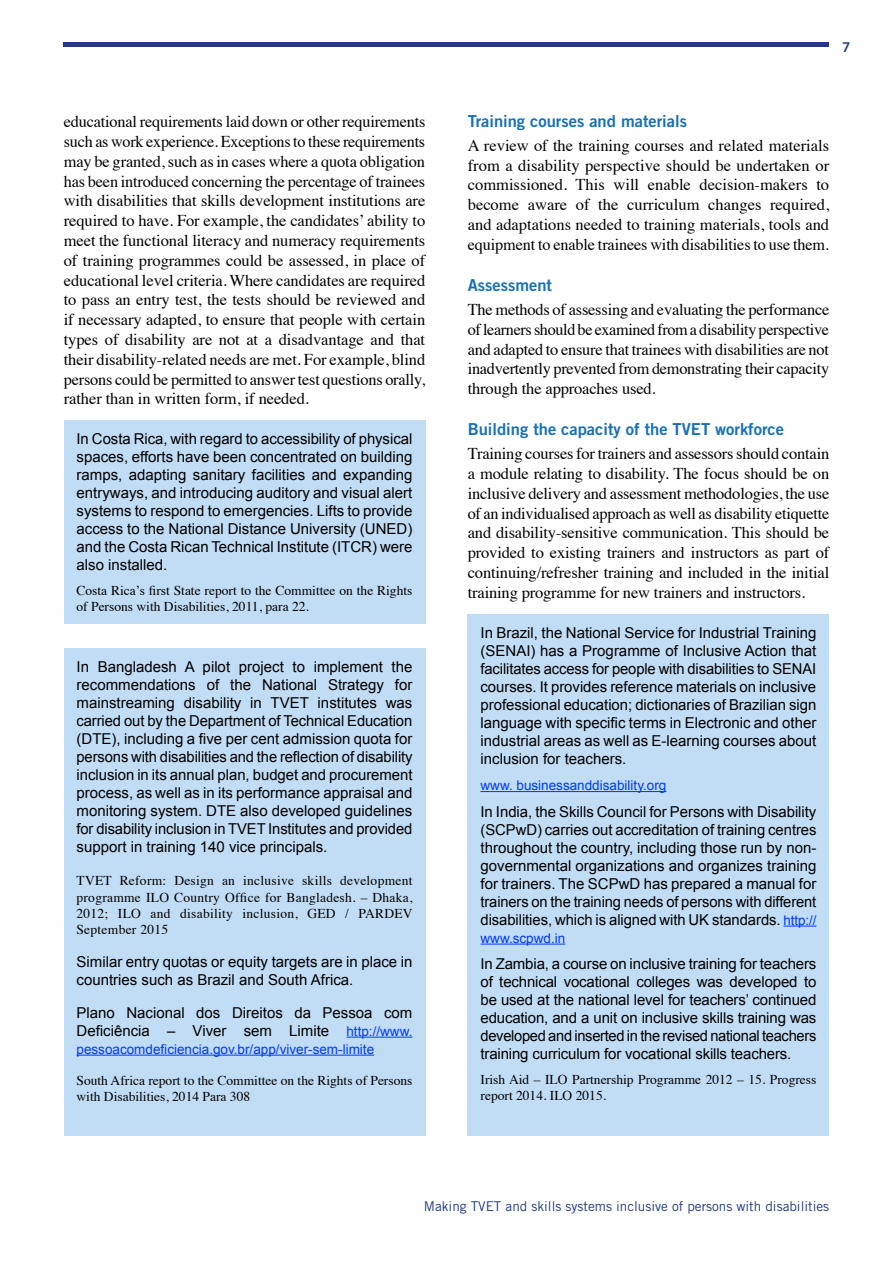
<style>
.page{position:relative;width:893px;height:1263px;background:#fff}
.page>*{position:absolute;margin:0;border:0;box-sizing:border-box;transform-origin:0 0}
.t1{font:16.5px/19.8px "Times";letter-spacing:-.01em;color:#000;text-align:justify}
.t2{font:16.5px "Trade Gothic LT Std Bd 2";color:#1770b8}
.t3{font:15px/18px "Arial";color:#000;text-align:justify}
.t4{font:13.5px/16.2px "Times";color:#000}
.t5{font:13.5px "Arial";color:#0039ff}
.t6{font:13.5px "Trade Gothic LT Std";color:#243a81}
.t7{font:13.5px "Trade Gothic LT Std Bd 2";color:#243a81}
.s1{font-size:13.5px;color:#0039ff}
</style>
<div class="page">
<hr style="left:64px;top:43px;width:765px;height:4px;background:#243a81">
<div style="left:64px;top:420px;width:361px;height:204px;background:#c1dcf5"></div>
<div style="left:64px;top:648px;width:361px;height:487px;background:#c1dcf5"></div>
<hr style="left:346px;top:1037px;width:66px;height:1px;background:#0039ff">
<hr style="left:77px;top:1055px;width:297px;height:1px;background:#0039ff">
<div style="left:468px;top:614px;width:361px;height:521px;background:#c1dcf5"></div>
<hr style="left:480px;top:791px;width:186px;height:1px;background:#0039ff">
<hr style="left:783px;top:925px;width:33px;height:1px;background:#0039ff">
<hr style="left:480px;top:943px;width:85px;height:1px;background:#0039ff">
<p class="t1" style="left:64px;top:110px;width:363px">educational requirements laid down or other requirements such as work experience. Exceptions to these requirements may be granted, such as in cases where a quota obligation has been introduced concerning the percentage of trainees with disabilities that skills development institutions are required to have. For example, the candidates’ ability to meet the functional literacy and numeracy requirements of training programmes could be assessed, in place of educational level criteria. Where candidates are required to pass an entry test, the tests should be reviewed and if necessary adapted, to ensure that people with certain types of disability are not at a disadvantage and that their disability-related needs are met. For example, blind persons could be permitted to answer test questions orally, rather than in written form, if needed.</p>
<p class="t3" style="left:77px;top:430px;width:337px">In Costa Rica, with regard to accessibility of physical spaces, efforts have been concentrated on building ramps, adapting sanitary facilities and expanding entryways, and introducing auditory and visual alert systems to respond to emergencies. Lifts to provide access to the National Distance University (UNED) and the Costa Rican Technical Institute (ITCR) were also installed.</p>
<p class="t4" style="left:77px;top:581px;width:337px">Costa Rica’s first State report to the Committee on the Rights of Persons with Disabilities, 2011, para 22.</p>
<p class="t3" style="left:77px;top:658px;width:338px">In Bangladesh A pilot project to implement the recommendations of the National Strategy for mainstreaming disability in TVET institutes was carried out by the Department of Technical Education (DTE), including a five per cent admission quota for persons with disabilities and the reflection of disability inclusion in its annual plan, budget and procurement process, as well as in its performance appraisal and monitoring system. DTE also developed guidelines for disability inclusion in TVET Institutes and provided support in training 140 vice principals.</p>
<p class="t4" style="left:77px;top:871px;width:338px;text-align:justify">TVET Reform: Design an inclusive skills development programme ILO Country Office for Bangladesh. – Dhaka, 2012; ILO and disability inclusion, GED / PARDEV September 2015</p>
<p class="t3" style="left:77px;top:953px;width:337px">Similar entry quotas or equity targets are in place in countries such as Brazil and South Africa.</p>
<p class="t3" style="left:77px;top:1003px;width:337px">Plano Nacional dos Direitos da Pessoa com<br>Deficiência – Viver sem Limite <span class="s1">http://www.</span></p>
<p class="t5" style="left:77px;top:1040px;width:299px">pessoacomdeficiencia.gov.br/app/viver-sem-limite</p>
<p class="t4" style="left:77px;top:1071px;width:337px">South Africa report to the Committee on the Rights of Persons with Disabilities, 2014 Para 308</p>
<p class="t7" style="left:842px;top:39px;width:10px">7</p>
<p class="t2" style="left:468px;top:111px;width:221px">Training courses and materials</p>
<p class="t1" style="left:468px;top:134px;width:363px">A review of the training courses and related materials from a disability perspective should be undertaken or commissioned. This will enable decision-makers to become aware of the curriculum changes required, and adaptations needed to training materials, tools and equipment to enable trainees with disabilities to use them.</p>
<p class="t2" style="left:468px;top:275px;width:86px">Assessment</p>
<p class="t1" style="left:468px;top:298px;width:363px">The methods of assessing and evaluating the performance of learners should be examined from a disability perspective and adapted to ensure that trainees with disabilities are not inadvertently prevented from demonstrating their capacity through the approaches used.</p>
<p class="t2" style="left:468px;top:419px;width:318px">Building the capacity of the TVET workforce</p>
<p class="t1" style="left:468px;top:442px;width:363px">Training courses for trainers and assessors should contain a module relating to disability. The focus should be on inclusive delivery and assessment methodologies, the use of an individualised approach as well as disability etiquette and disability-sensitive communication. This should be provided to existing trainers and instructors as part of continuing/refresher training and included in the initial training programme for new trainers and instructors.</p>
<p class="t3" style="left:480px;top:623px;width:337px">In Brazil, the National Service for Industrial Training (SENAI) has a Programme of Inclusive Action that facilitates access for people with disabilities to SENAI courses. It provides reference materials on inclusive professional education; dictionaries of Brazilian sign language with specific terms in Electronic and other industrial areas as well as E-learning courses about inclusion for teachers.</p>
<p class="t5" style="left:480px;top:776px;width:187px">www. businessanddisability.org</p>
<p class="t3" style="left:480px;top:802px;width:338px">In India, the Skills Council for Persons with Disability (SCPwD) carries out accreditation of training centres throughout the country, including those run by non&shy;governmental organizations and organizes training for trainers. The SCPwD has prepared a manual for trainers on the training needs of persons with different disabilities, which is aligned with UK standards. <span class="s1">http://</span></p>
<p class="t5" style="left:480px;top:929px;width:86px">www.scpwd.in</p>
<p class="t3" style="left:480px;top:955px;width:337px">In Zambia, a course on inclusive training for teachers of technical vocational colleges was developed to be used at the national level for teachers’ continued education, and a unit on inclusive skills training was developed and inserted in the revised national teachers training curriculum for vocational skills teachers.</p>
<p class="t4" style="left:480px;top:1070px;width:337px">Irish Aid – ILO Partnership Programme 2012 – 15. Progress report 2014. ILO 2015.</p>
<p class="t6" style="left:424px;top:1198px;width:407px">Making TVET and skills systems inclusive of persons with disabilities</p>
</div>
